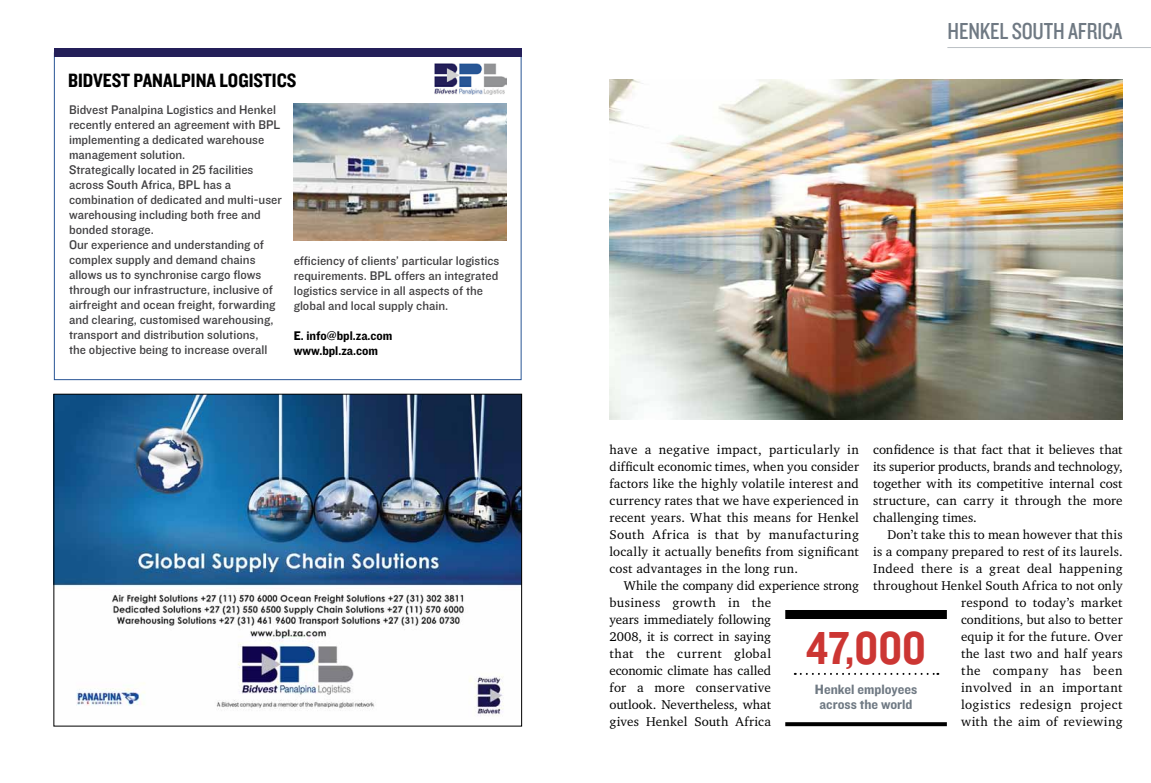
<style>
.page{position:relative;width:1151px;height:783px;background:#fff}
.page>*{position:absolute;margin:0;border:0;box-sizing:border-box;transform-origin:0 0}
.t1{font:48px "Knockout HTF50 Welterweight";color:#cc3633}
.t2{font:24px "Knockout HTF29 Junior Liteweight";letter-spacing:-.01em;color:#6f7983}
.t3{font:20px "Knockout HTF50 Welterweight";color:#000}
.t4{font:14px/15px "Knockout HTF51 Middleweight";color:#6f7983;text-align:center}
.t5{font:13px/17px "Charter IT Cby BT";letter-spacing:.015em;color:#000;text-align:justify}
.t6{font:13px/15px "Knockout HTF31 Junior Middlewt";color:#414042}
.t7{font:13px/15px "Knockout HTF51 Middleweight";color:#000}
</style>
<div class="page">
<hr style="left:947px;top:47px;width:204px;height:1px;background:#bbc0c4">
<img style="left:56px;top:396px;width:464px;height:320px">
<div style="left:54px;top:394px;width:468px;height:332px;border:1px solid #000"></div>
<img style="left:609px;top:79px;width:514px;height:340px">
<div style="left:54px;top:48px;width:468px;height:9px;background:#241f59"></div>
<div style="left:785px;top:610px;width:162px;height:9px;background:#000"></div>
<svg style="left:795px;top:672px;width:143px;height:2px"></svg>
<svg style="left:785px;top:722px;width:162px;height:4px"></svg>
<img style="left:294px;top:104px;width:212px;height:137px">
<img style="left:434px;top:63px;width:73px;height:32px">
<h3 class="t3" style="left:68px;top:69px;width:230px">BIDVEST PANALPINA LOGISTICS</h3>
<p class="t6" style="left:69px;top:103px;width:214px">Bidvest Panalpina Logistics and Henkel recently entered an agreement with BPL implementing a dedicated warehouse management solution.<br>Strategically located in 25 facilities across South Africa, BPL has a combination of dedicated and multi-user warehousing including both free and bonded storage.<br>Our experience and understanding of complex supply and demand chains allows us to synchronise cargo flows through our infrastructure, inclusive of airfreight and ocean freight, forwarding and clearing, customised warehousing, transport and distribution solutions,<br>the objective being to increase overall</p>
<p class="t6" style="left:294px;top:253px;width:207px">efficiency of clients’ particular logistics requirements. BPL offers an integrated logistics service in all aspects of the global and local supply chain.</p>
<p class="t7" style="left:294px;top:328px;width:100px">E. info@bpl.za.com www.bpl.za.com</p>
<h2 class="t2" style="left:948px;top:18px;width:176px">HENKEL SOUTH AFRICA</h2>
<p class="t5" style="left:873px;top:440px;width:251px">confidence is that fact that it believes that its superior products, brands and technology, together with its competitive internal cost structure, can carry it through the more challenging times.</p>
<p class="t5" style="left:873px;top:525px;width:251px;text-align:right">Don’t take this to mean however that this<br>is a company prepared to rest of its laurels.<br>Indeed there is a great deal happening throughout Henkel South Africa to not only respond to today’s market<br>conditions, but also to better<br>equip it for the future. Over<br>the last two and half years<br>the company has been<br>involved in an important<br>logistics redesign project<br>with the aim of reviewing</p>
<p class="t5" style="left:609px;top:440px;width:251px">have a negative impact, particularly in difficult economic times, when you consider factors like the highly volatile interest and currency rates that we have experienced in recent years. What this means for Henkel South Africa is that by manufacturing locally it actually benefits from significant cost advantages in the long run.</p>
<p class="t5" style="left:609px;top:576px;width:251px;text-align:left;text-indent:14px">While the company did experience strong business growth in the<br>years immediately following<br>2008, it is correct in saying<br>that the current global<br>economic climate has called<br>for a more conservative<br>outlook. Nevertheless, what<br>gives Henkel South Africa</p>
<h1 class="t1" style="left:806px;top:623px;width:121px">47,000</h1>
<p class="t4" style="left:815px;top:682px;width:104px">Henkel employees across the world</p>
</div>
